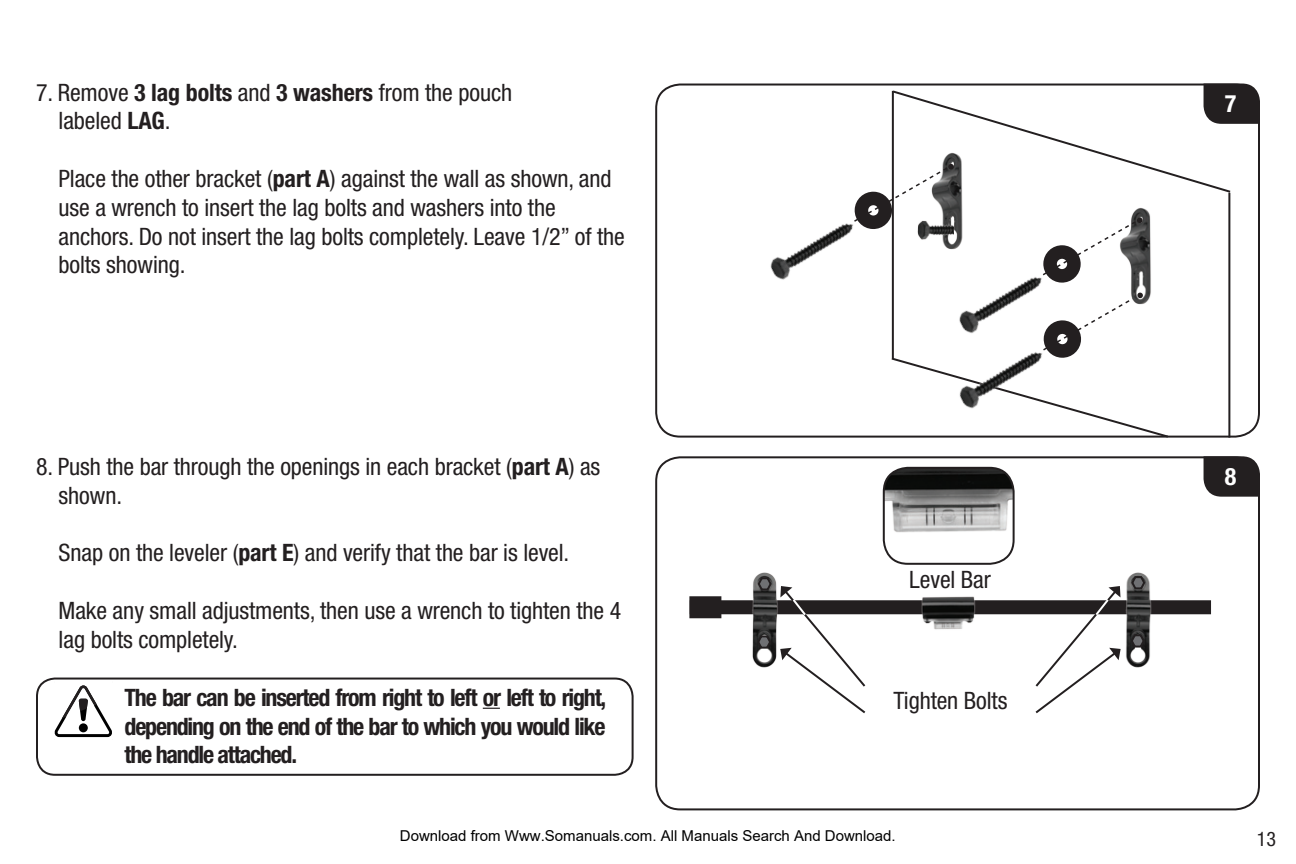
<style>
.page{position:relative;width:1296px;height:864px;background:#fff}
.page>*{position:absolute;margin:0;border:0;box-sizing:border-box;transform-origin:0 0}
.t1{font:condensed 24px/28.8px "Helvetica Neue LT Std";letter-spacing:-.005em;color:#231f20}
.t2{font:700 condensed 24px/28.8px "Helvetica Neue LT Std";letter-spacing:-.05em;color:#231f20}
.t3{font:700 condensed 24px "Helvetica Neue LT Std";color:#fff}
.t4{font:condensed 20px "Helvetica Neue LT Std";color:#231f20}
.t5{font:15px "Arial";color:#000}
.s1{font-weight:700}
</style>
<div class="page">
<hr style="left:892px;top:91px;width:2px;height:268px;background:#231f20">
<hr style="left:1228px;top:193px;width:2px;height:245px;background:#231f20">
<svg style="left:889px;top:292px;width:281px;height:146px"></svg>
<img style="left:947px;top:330px;width:111px;height:84px">
<img style="left:1093px;top:277px;width:77px;height:56px">
<div style="left:690px;top:600px;width:521px;height:14px;background:#231f20"></div>
<div style="left:655px;top:456px;width:605px;height:354px;border:2px solid #231f20;border-radius:24px"></div>
<svg style="left:1204px;top:456px;width:56px;height:41px;background:#312d2e"></svg>
<img style="left:713px;top:572px;width:67px;height:96px">
<img style="left:1121px;top:572px;width:66px;height:96px">
<img style="left:916px;top:596px;width:65px;height:34px">
<img style="left:884px;top:468px;width:130px;height:82px">
<div style="left:883px;top:467px;width:132px;height:98px;border:2px solid #231f20;border-radius:24px"></div>
<svg style="left:756px;top:634px;width:16px;height:16px"></svg>
<svg style="left:1130px;top:633px;width:16px;height:17px"></svg>
<div style="left:689px;top:596px;width:32px;height:22px;background:#231f20"></div>
<svg style="left:54px;top:685px;width:58px;height:53px"></svg>
<div style="left:36px;top:678px;width:598px;height:98px;border:2px solid #231f20;border-radius:18px"></div>
<svg style="left:483px;top:708px;width:17px;height:1px"></svg>
<div style="left:1043px;top:245px;width:38px;height:38px;border:14px solid #231f20;border-radius:50%"></div>
<img style="left:947px;top:277px;width:110px;height:62px">
<svg style="left:852px;top:84px;width:408px;height:193px"></svg>
<img style="left:770px;top:201px;width:98px;height:79px">
<svg style="left:757px;top:576px;width:16px;height:16px"></svg>
<svg style="left:1130px;top:574px;width:16px;height:16px"></svg>
<svg style="left:1033px;top:586px;width:88px;height:128px"></svg>
<svg style="left:780px;top:586px;width:88px;height:128px"></svg>
<p class="t1" style="left:59px;top:78px;width:455px;text-indent:-23px">7. Remove <span class="s1">3 lag bolts</span> and <span class="s1">3 washers</span> from the pouch labeled <span class="s1">LAG</span>.</p>
<p class="t1" style="left:59px;top:164px;width:568px">Place the other bracket (<span class="s1">part A</span>) against the wall as shown, and use a wrench to insert the lag bolts and washers into the anchors. Do not insert the lag bolts completely. Leave 1/2” of the bolts showing.</p>
<p class="t1" style="left:59px;top:452px;width:543px;text-indent:-23px">8. Push the bar through the openings in each bracket (<span class="s1">part A</span>) as shown.</p>
<p class="t1" style="left:59px;top:538px;width:512px">Snap on the leveler (<span class="s1">part E</span>) and verify that the bar is level.</p>
<p class="t1" style="left:59px;top:596px;width:564px">Make any small adjustments, then use a wrench to tighten the 4 lag bolts completely.</p>
<p class="t1" style="left:909px;top:565px;width:83px">Level Bar</p>
<p class="t2" style="left:125px;top:683px;width:483px">The bar can be inserted from right to left or left to right,</p>
<p class="t1" style="left:893px;top:686px;width:116px">Tighten Bolts</p>
<p class="t2" style="left:125px;top:711px;width:482px">depending on the end of the bar to which you would like the handle attached.</p>
<p class="t5" style="left:400px;top:827px;width:497px">Download from Www.Somanuals.com. All Manuals Search And Download.</p>
<p class="t3" style="left:1225px;top:89px;width:13px">7</p>
<p class="t3" style="left:1225px;top:462px;width:13px">8</p>
<p class="t4" style="left:1257px;top:828px;width:21px">13</p>
</div>
